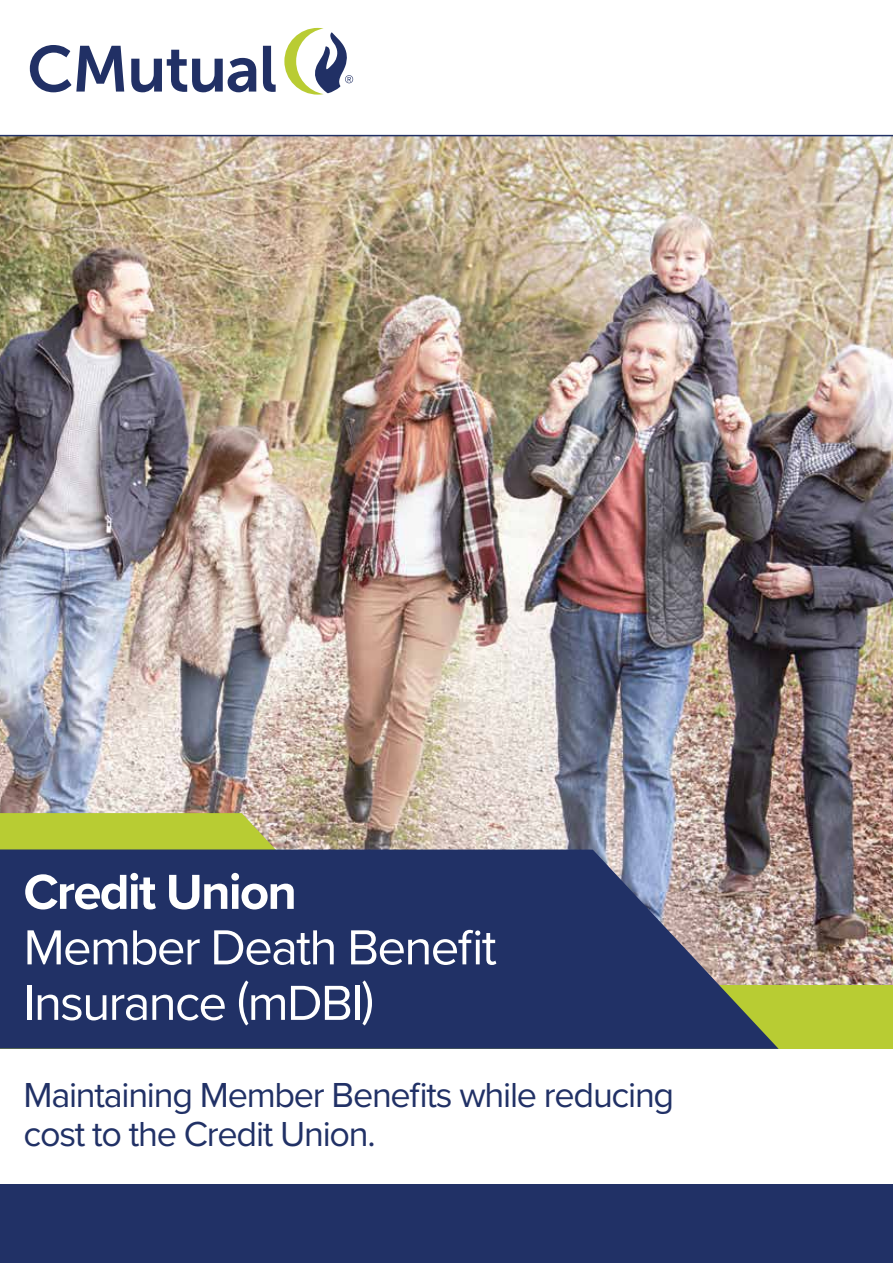
<style>
.page{position:relative;width:893px;height:1263px;background:#fff}
.page>*{position:absolute;margin:0;border:0;box-sizing:border-box;transform-origin:0 0}
.t1{font:51px/55.5px "Proxima Nova";letter-spacing:-.035em;color:#fff}
.t2{font:700 51px "Proxima Nova";letter-spacing:-.035em;color:#fff}
.t3{font:36px/39px "Proxima Nova";letter-spacing:-.035em;color:#213166}
</style>
<div class="page">
<img style="left:0;top:136px;width:893px;height:849px">
<div style="left:0;top:985px;width:893px;height:64px;background:#b8cc33"></div>
<svg style="left:0;top:813px;width:344px;height:36px;background:#b8c24b"></svg>
<div style="left:0;top:1184px;width:893px;height:79px;background:#213166"></div>
<hr style="left:0;top:135px;width:893px;height:1px;background:#213166">
<svg style="left:0;top:849px;width:779px;height:200px;background:#303d6b"></svg>
<svg style="left:284px;top:28px;width:69px;height:67px"></svg>
<svg style="left:30px;top:45px;width:94px;height:47px"></svg>
<svg style="left:131px;top:50px;width:125px;height:42px"></svg>
<svg style="left:263px;top:46px;width:13px;height:46px"></svg>
<h1 class="t2" style="left:23px;top:854px;width:275px">Credit Union</h1>
<h1 class="t1" style="left:23px;top:917px;width:475px">Member Death Benefit<br>Insurance (mDBI)</h1>
<p class="t3" style="left:23px;top:1073px;width:652px">Maintaining Member Benefits while reducing cost to the Credit Union.</p>
</div>
